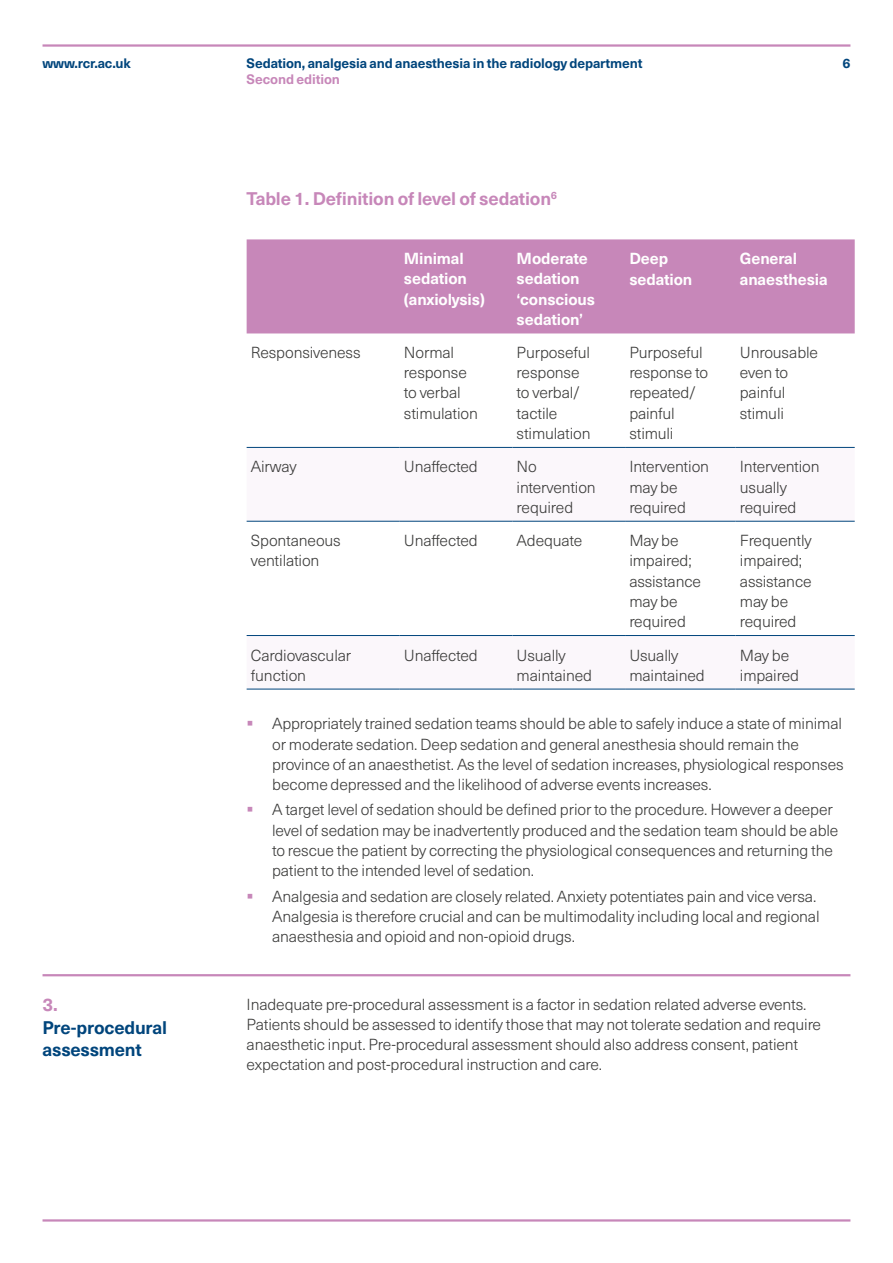
<style>
.page{position:relative;width:893px;height:1263px;background:#fff}
.page>*{position:absolute;margin:0;border:0;box-sizing:border-box;transform-origin:0 0}
.t1{font:700 18px "Neue Haas Unica Pro";letter-spacing:-.01em;color:#c787b9}
.t2{font:700 18px/22.5px "Neue Haas Unica Pro";letter-spacing:-.015em;color:#00457c}
.t3{font:300 15.75px/20.2px "Neue Haas Unica Pro";letter-spacing:-.01em;color:#3c3c3b}
.t4{font:700 15.75px/20.2px "Neue Haas Unica Pro";letter-spacing:-.01em;color:#fff}
.t5{font:700 13.5px "Neue Haas Unica Pro";letter-spacing:-.01em;color:#00457c}
.t6{font:700 13.5px "Neue Haas Unica Pro";letter-spacing:-.01em;color:#c787b9}
.s1{color:#c787b9}
</style>
<div class="page">
<hr style="left:43px;top:1219px;width:807px;height:2px;background:#c787b9">
<hr style="left:43px;top:44px;width:807px;height:3px;background:#c787b9">
<div style="left:247px;top:239px;width:608px;height:94px;background:#c787b9"></div>
<svg style="left:247px;top:520px;width:608px;height:169px"></svg>
<hr style="left:247px;top:447px;width:153px;height:1px;background:#00457c">
<hr style="left:400px;top:447px;width:112px;height:1px;background:#00457c">
<hr style="left:512px;top:447px;width:113px;height:1px;background:#00457c">
<hr style="left:625px;top:447px;width:111px;height:1px;background:#00457c">
<hr style="left:736px;top:447px;width:119px;height:1px;background:#00457c">
<hr style="left:247px;top:521px;width:153px;height:1px;background:#00457c">
<hr style="left:400px;top:521px;width:112px;height:1px;background:#00457c">
<hr style="left:512px;top:521px;width:113px;height:1px;background:#00457c">
<hr style="left:625px;top:521px;width:111px;height:1px;background:#00457c">
<hr style="left:736px;top:521px;width:119px;height:1px;background:#00457c">
<hr style="left:247px;top:635px;width:153px;height:1px;background:#00457c">
<hr style="left:400px;top:635px;width:112px;height:1px;background:#00457c">
<hr style="left:512px;top:635px;width:113px;height:1px;background:#00457c">
<hr style="left:625px;top:635px;width:111px;height:1px;background:#00457c">
<hr style="left:736px;top:635px;width:119px;height:1px;background:#00457c">
<hr style="left:247px;top:689px;width:153px;height:1px;background:#00457c">
<hr style="left:400px;top:689px;width:112px;height:1px;background:#00457c">
<hr style="left:512px;top:689px;width:113px;height:1px;background:#00457c">
<hr style="left:625px;top:689px;width:111px;height:1px;background:#00457c">
<hr style="left:736px;top:689px;width:119px;height:1px;background:#00457c">
<hr style="left:43px;top:974px;width:807px;height:2px;background:#c787b9">
<p class="t5" style="left:43px;top:55px;width:90px">www.rcr.ac.uk</p>
<p class="t1" style="left:43px;top:994px;width:17px">3.</p>
<p class="t2" style="left:43px;top:1016px;width:126px">Pre-procedural assessment</p>
<p class="t5" style="left:247px;top:55px;width:397px">Sedation, analgesia and anaesthesia in the radiology department</p>
<p class="t5" style="left:842px;top:55px;width:10px">6</p>
<p class="t6" style="left:247px;top:71px;width:95px">Second edition</p>
<p class="t1" style="left:247px;top:188px;width:312px">Table 1. Definition of level of sedation<sup>6</sup></p>
<p class="t4" style="left:404px;top:249px;width:82px">Minimal sedation (anxiolysis)</p>
<p class="t4" style="left:517px;top:249px;width:80px">Moderate sedation ‘conscious sedation’</p>
<p class="t4" style="left:629px;top:249px;width:64px">Deep sedation</p>
<p class="t4" style="left:740px;top:249px;width:89px">General anaesthesia</p>
<p class="t3" style="left:251px;top:342px;width:111px">Responsiveness</p>
<p class="t3" style="left:404px;top:342px;width:75px">Normal response to verbal stimulation</p>
<p class="t3" style="left:517px;top:342px;width:75px">Purposeful response to verbal/ tactile stimulation</p>
<p class="t3" style="left:629px;top:343px;width:80px">Purposeful response to repeated/ painful stimuli</p>
<p class="t3" style="left:740px;top:343px;width:80px">Unrousable even to painful stimuli</p>
<p class="t3" style="left:251px;top:457px;width:47px">Airway</p>
<p class="t3" style="left:404px;top:457px;width:75px">Unaffected</p>
<p class="t3" style="left:517px;top:457px;width:81px">No intervention required</p>
<p class="t3" style="left:629px;top:457px;width:81px">Intervention may be required</p>
<p class="t3" style="left:740px;top:457px;width:81px">Intervention usually required</p>
<p class="t3" style="left:251px;top:531px;width:91px">Spontaneous ventilation</p>
<p class="t3" style="left:404px;top:531px;width:75px">Unaffected</p>
<p class="t3" style="left:517px;top:531px;width:67px">Adequate</p>
<p class="t3" style="left:629px;top:531px;width:73px">May be impaired; assistance may be required</p>
<p class="t3" style="left:740px;top:531px;width:73px">Frequently impaired; assistance may be required</p>
<p class="t3" style="left:251px;top:645px;width:102px">Cardiovascular function</p>
<p class="t3" style="left:404px;top:645px;width:75px">Unaffected</p>
<p class="t3" style="left:517px;top:645px;width:77px">Usually maintained</p>
<p class="t3" style="left:629px;top:645px;width:77px">Usually maintained</p>
<p class="t3" style="left:740px;top:645px;width:61px">May be impaired</p>
<p class="t3" style="left:272px;top:714px;width:573px;text-indent:-26px"><span class="s1">▪</span> Appropriately trained sedation teams should be able to safely induce a state of minimal or moderate sedation. Deep sedation and general anesthesia should remain the province of an anaesthetist. As the level of sedation increases, physiological responses become depressed and the likelihood of adverse events increases.</p>
<p class="t3" style="left:272px;top:800px;width:568px;text-indent:-26px"><span class="s1">▪</span> A target level of sedation should be defined prior to the procedure. However a deeper level of sedation may be inadvertently produced and the sedation team should be able to rescue the patient by correcting the physiological consequences and returning the patient to the intended level of sedation.</p>
<p class="t3" style="left:272px;top:886px;width:549px;text-indent:-26px"><span class="s1">▪</span> Analgesia and sedation are closely related. Anxiety potentiates pain and vice versa.<br>Analgesia is therefore crucial and can be multimodality including local and regional anaesthesia and opioid and non-opioid drugs.</p>
<p class="t3" style="left:247px;top:994px;width:576px">Inadequate pre-procedural assessment is a factor in sedation related adverse events.<br>Patients should be assessed to identify those that may not tolerate sedation and require anaesthetic input. Pre-procedural assessment should also address consent, patient expectation and post-procedural instruction and care.</p>
</div>
